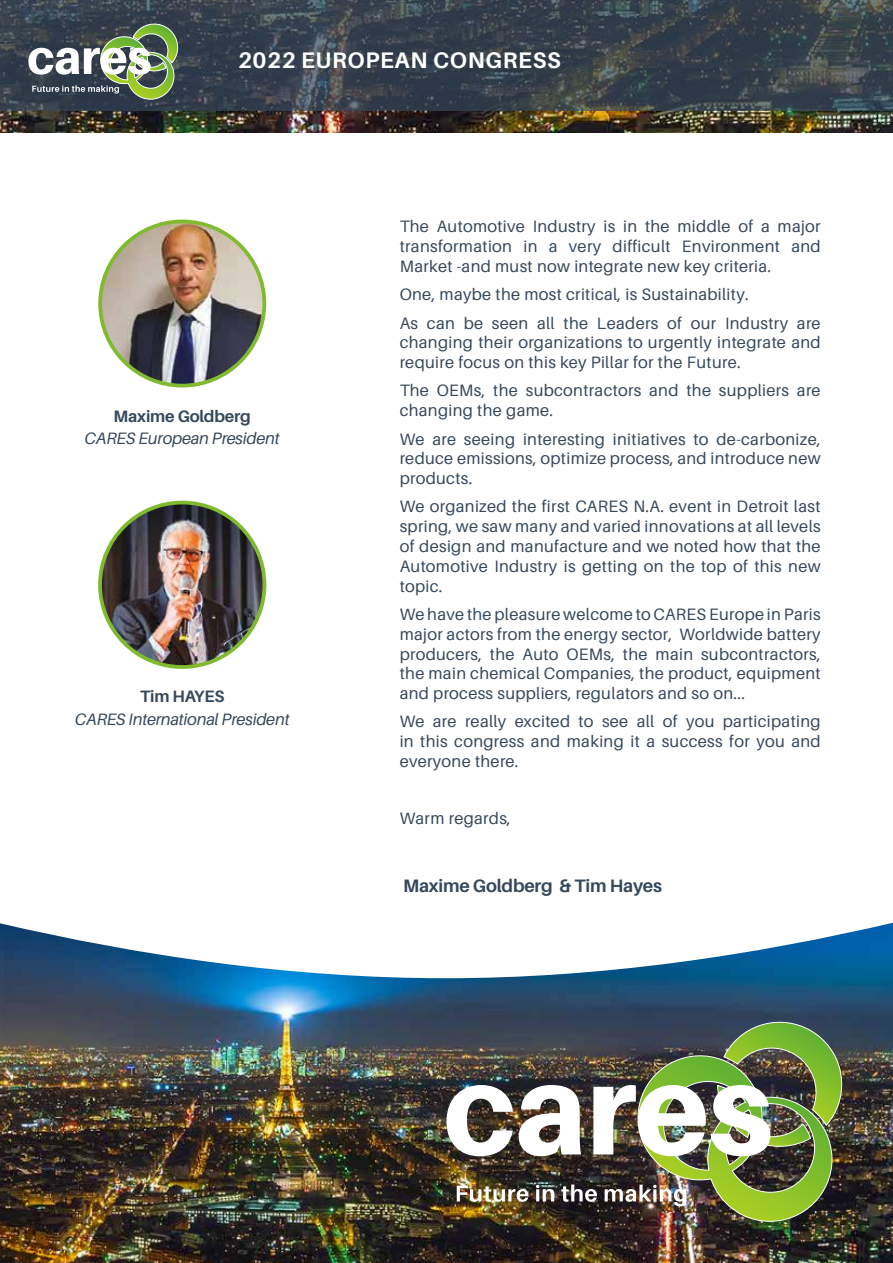
<style>
.page{position:relative;width:893px;height:1263px;background:#fff}
.page>*{position:absolute;margin:0;border:0;box-sizing:border-box;transform-origin:0 0}
.t1{font:700 22.5px "Aileron";letter-spacing:.03em;color:#fff}
.t2{font:700 18px "Aileron";letter-spacing:-.01em;color:#36485c}
.t3{font:16.5px/19.8px "Aileron";letter-spacing:.02em;color:#36485c;text-align:justify}
.t4{font:italic 16.5px "Aileron";letter-spacing:-.01em;color:#36485c}
.t5{font:700 16.5px "Aileron";letter-spacing:-.01em;color:#36485c}
</style>
<div class="page">
<img style="left:0;top:111px;width:893px;height:22px">
<svg style="left:0;top:0;width:893px;height:111px;background:#39434d"></svg>
<svg style="left:28px;top:21px;width:153px;height:79px;background:#6a796d"></svg>
<img style="left:0;top:923px;width:893px;height:340px">
<img style="left:446px;top:1015px;width:403px;height:207px">
<img style="left:100px;top:221px;width:164px;height:165px;border-radius:82px">
<div style="left:98px;top:220px;width:168px;height:167px;border:4px solid #80bb2f;border-radius:50%"></div>
<img style="left:100px;top:502px;width:164px;height:165px;border-radius:82px">
<div style="left:98px;top:501px;width:168px;height:168px;border:4px solid #80bb2f;border-radius:50%"></div>
<h1 class="t1" style="left:238px;top:47px;width:324px">2022 EUROPEAN CONGRESS</h1>
<p class="t5" style="left:114px;top:407px;width:139px">Maxime Goldberg</p>
<p class="t4" style="left:85px;top:429px;width:197px">CARES European President</p>
<p class="t5" style="left:140px;top:687px;width:86px">Tim HAYES</p>
<p class="t4" style="left:75px;top:710px;width:216px">CARES International President</p>
<p class="t3" style="left:400px;top:217px;width:422px">The Automotive Industry is in the middle of a major transformation in a very difficult Environment and Market -and must now integrate new key criteria.</p>
<p class="t3" style="left:400px;top:285px;width:351px">One, maybe the most critical, is Sustainability.</p>
<p class="t3" style="left:400px;top:313px;width:422px">As can be seen all the Leaders of our Industry are changing their organizations to urgently integrate and require focus on this key Pillar for the Future.</p>
<p class="t3" style="left:400px;top:381px;width:422px">The OEMs, the subcontractors and the suppliers are changing the game.</p>
<p class="t3" style="left:400px;top:429px;width:422px">We are seeing interesting initiatives to de-carbonize, reduce emissions, optimize process, and introduce new products.</p>
<p class="t3" style="left:400px;top:497px;width:422px">We organized the first CARES N.A. event in Detroit last spring, we saw many and varied innovations at all levels of design and manufacture and we noted how that the Automotive Industry is getting on the top of this new topic.</p>
<p class="t3" style="left:400px;top:604px;width:422px">We have the pleasure welcome to CARES Europe in Paris major actors from the energy sector, Worldwide battery producers, the Auto OEMs, the main subcontractors, the main chemical Companies, the product, equipment and process suppliers, regulators and so on...</p>
<p class="t3" style="left:400px;top:712px;width:422px">We are really excited to see all of you participating in this congress and making it a success for you and everyone there.</p>
<p class="t3" style="left:400px;top:808px;width:113px">Warm regards,</p>
<p class="t2" style="left:403px;top:875px;width:260px">Maxime Goldberg &amp; Tim Hayes</p>
</div>
